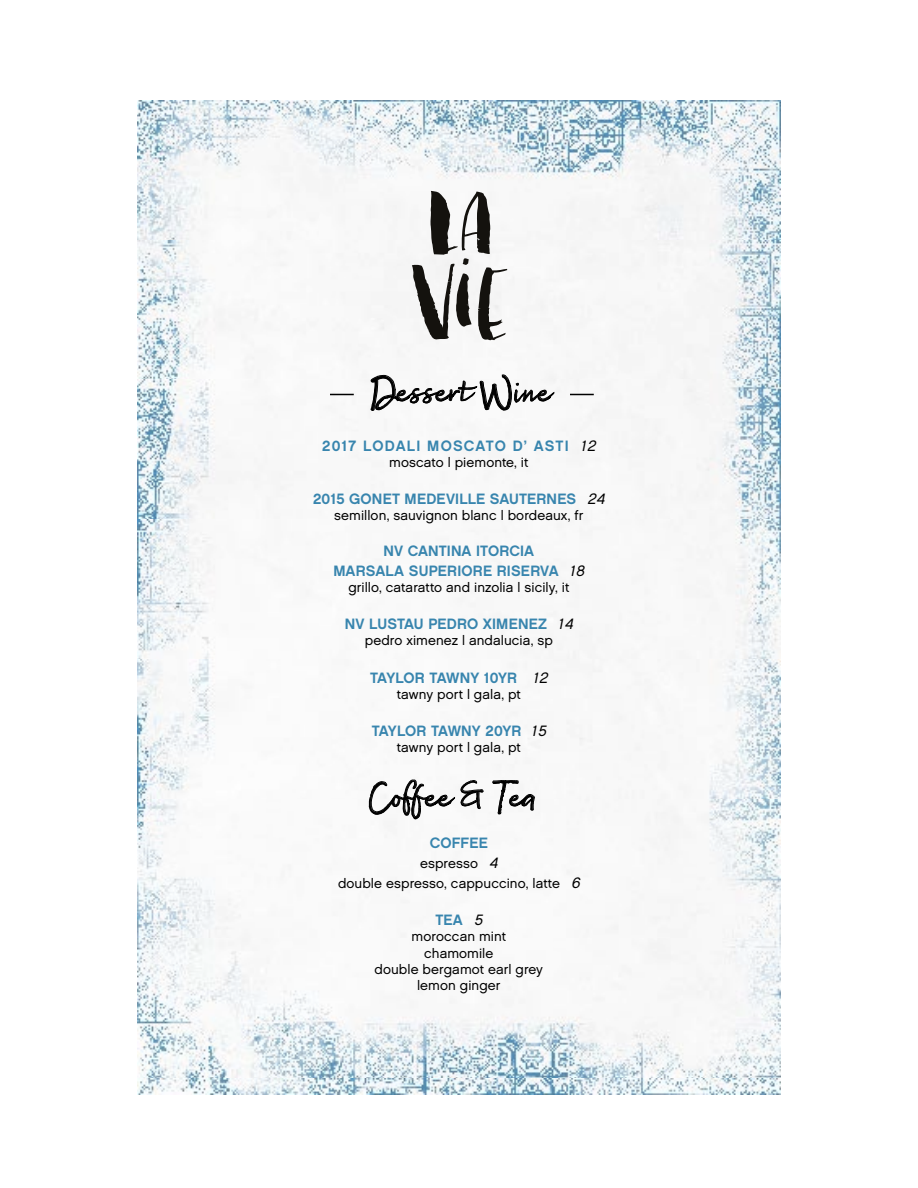
<style>
.page{position:relative;width:918px;height:1188px;background:#fff}
.page>*{position:absolute;margin:0;border:0;box-sizing:border-box;transform-origin:0 0}
.t1{font:36px "Sabbatical Regular";color:#000}
.t2{font:15px/20.2px "Chalet New York Nineteen Sixty";letter-spacing:.01em;color:#3885ae;text-align:center}
.t3{font:15px "Chalet New York Nineteen Sixty";letter-spacing:.07em;color:#3885ae}
.t4{font:15px "Chalet New York Nineteen Sixty";letter-spacing:-.015em;color:#3885ae}
.t5{font:13.5px/16.2px "Chalet London Nineteen Sixty";letter-spacing:.005em;color:#000;text-align:center}
.s1{font-family:"Chalet London Nineteen Sixty";font-style:italic;color:#000}
.s2{font-style:italic;font-size:15px}
</style>
<div class="page">
<img style="left:137px;top:100px;width:643px;height:995px">
<svg style="left:330px;top:394px;width:24px;height:1px"></svg>
<svg style="left:570px;top:394px;width:24px;height:1px"></svg>
<svg style="left:412px;top:191px;width:95px;height:149px"></svg>
<svg style="left:369px;top:779px;width:115px;height:50px"></svg>
<svg style="left:492px;top:776px;width:43px;height:42px"></svg>
<svg style="left:370px;top:374px;width:185px;height:37px"></svg>
<h1 class="t1" style="left:368px;top:367px;width:183px">Dessert Wine</h1>
<p class="t3" style="left:322px;top:436px;width:278px">2017 LODALI MOSCATO D’ ASTI <span class="s1">12</span></p>
<p class="t5" style="left:389px;top:454px;width:141px">moscato | piemonte, it</p>
<p class="t2" style="left:313px;top:489px;width:296px">2015 GONET MEDEVILLE SAUTERNES <span class="s1">24</span></p>
<p class="t5" style="left:334px;top:508px;width:251px">semillon, sauvignon blanc | bordeaux, fr</p>
<p class="t2" style="left:333px;top:540px;width:256px">NV CANTINA ITORCIA<br>MARSALA SUPERIORE RISERVA <span class="s1">18</span></p>
<p class="t5" style="left:348px;top:579px;width:222px">grillo, cataratto and inzolia | sicily, it</p>
<p class="t2" style="left:345px;top:614px;width:233px">NV LUSTAU PEDRO XIMENEZ <span class="s1">14</span></p>
<p class="t5" style="left:365px;top:633px;width:190px">pedro ximenez | andalucia, sp</p>
<p class="t4" style="left:370px;top:668px;width:183px">TAYLOR TAWNY 10YR <span class="s1">12</span></p>
<p class="t5" style="left:397px;top:686px;width:125px">tawny port | gala, pt</p>
<p class="t2" style="left:372px;top:721px;width:179px">TAYLOR TAWNY 20YR <span class="s1">15</span></p>
<p class="t5" style="left:397px;top:740px;width:125px">tawny port | gala, pt</p>
<h1 class="t1" style="left:368px;top:772px;width:168px">Coffee &amp; Tea</h1>
<p class="t2" style="left:430px;top:832px;width:60px">COFFEE</p>
<p class="t5" style="left:338px;top:853px;width:247px;line-height:20.2px">espresso <span class="s2">4<br></span>double espresso, cappuccino, latte <span class="s2">6</span></p>
<p class="t2" style="left:435px;top:910px;width:52px">TEA <span class="s1">5</span></p>
<p class="t5" style="left:375px;top:929px;width:170px">moroccan mint<br>chamomile<br>double bergamot earl grey lemon ginger</p>
</div>
